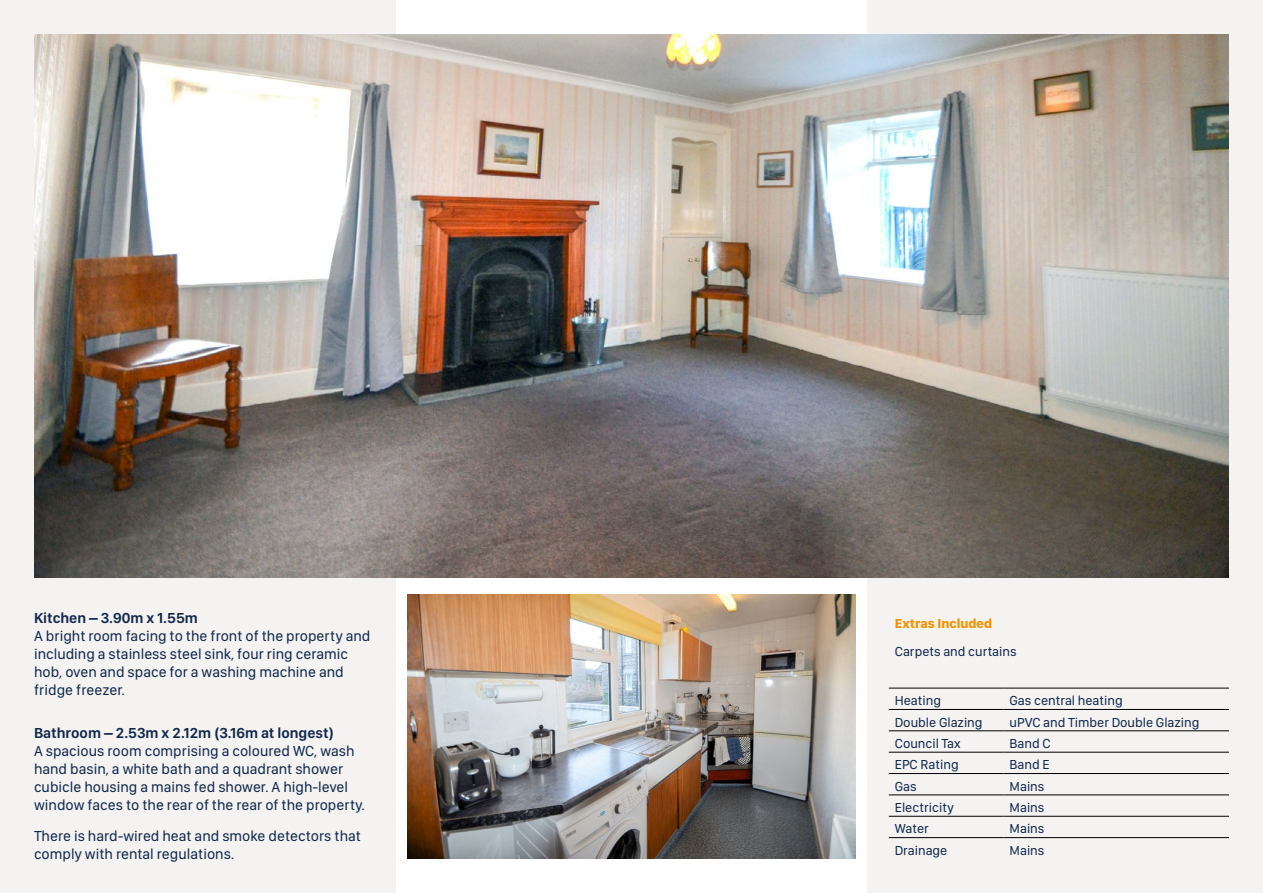
<style>
.page{position:relative;width:1263px;height:893px;background:#fff}
.page>*{position:absolute;margin:0;border:0;box-sizing:border-box;transform-origin:0 0}
.t1{font:15px/18px "SF Compact Display";color:#12284b}
.t2{font:600 15px "SF Compact Display";color:#12284b}
.t3{font:13.5px "SF Compact Display";color:#12284b}
.t4{font:700 13.5px "SF Compact Display";color:#f39200}
</style>
<div class="page">
<div style="left:0;top:0;width:395px;height:893px;background:#f5f3f2"></div>
<div style="left:867px;top:0;width:396px;height:893px;background:#f5f3f2"></div>
<hr style="left:889px;top:688px;width:114px;height:1px;background:#000">
<hr style="left:1003px;top:688px;width:226px;height:1px;background:#000">
<hr style="left:889px;top:709px;width:114px;height:1px;background:#000">
<hr style="left:1003px;top:709px;width:226px;height:1px;background:#000">
<hr style="left:889px;top:730px;width:114px;height:1px;background:#000">
<hr style="left:1003px;top:730px;width:226px;height:1px;background:#000">
<hr style="left:889px;top:752px;width:114px;height:1px;background:#000">
<hr style="left:1003px;top:752px;width:226px;height:1px;background:#000">
<hr style="left:889px;top:773px;width:114px;height:1px;background:#000">
<hr style="left:1003px;top:773px;width:226px;height:1px;background:#000">
<hr style="left:889px;top:795px;width:114px;height:1px;background:#000">
<hr style="left:1003px;top:795px;width:226px;height:1px;background:#000">
<hr style="left:889px;top:816px;width:114px;height:1px;background:#000">
<hr style="left:1003px;top:816px;width:226px;height:1px;background:#000">
<hr style="left:889px;top:837px;width:114px;height:1px;background:#000">
<hr style="left:1003px;top:837px;width:226px;height:1px;background:#000">
<img style="left:34px;top:34px;width:1195px;height:544px">
<img style="left:407px;top:595px;width:448px;height:263px">
<p class="t2" style="left:34px;top:605px;width:165px">Kitchen – 3.90m x 1.55m</p>
<p class="t1" style="left:34px;top:626px;width:338px">A bright room facing to the front of the property and including a stainless steel sink, four ring ceramic hob, oven and space for a washing machine and fridge freezer.</p>
<p class="t2" style="left:34px;top:721px;width:302px">Bathroom – 2.53m x 2.12m (3.16m at longest)</p>
<p class="t1" style="left:34px;top:742px;width:333px">A spacious room comprising a coloured WC, wash hand basin, a white bath and a quadrant shower cubicle housing a mains fed shower. A high-level window faces to the rear of the rear of the property.</p>
<p class="t1" style="left:34px;top:827px;width:328px">There is hard-wired heat and smoke detectors that comply with rental regulations.</p>
<p class="t4" style="left:895px;top:612px;width:99px">Extras Included</p>
<p class="t3" style="left:895px;top:641px;width:123px">Carpets and curtains</p>
<p class="t3" style="left:895px;top:690px;width:48px">Heating</p>
<p class="t3" style="left:1009px;top:690px;width:115px">Gas central heating</p>
<p class="t3" style="left:895px;top:711px;width:89px">Double Glazing</p>
<p class="t3" style="left:1009px;top:711px;width:191px">uPVC and Timber Double Glazing</p>
<p class="t3" style="left:895px;top:733px;width:68px">Council Tax</p>
<p class="t3" style="left:1009px;top:733px;width:43px">Band C</p>
<p class="t3" style="left:895px;top:754px;width:65px">EPC Rating</p>
<p class="t3" style="left:1009px;top:754px;width:42px">Band E</p>
<p class="t3" style="left:895px;top:775px;width:23px">Gas</p>
<p class="t3" style="left:1009px;top:775px;width:36px">Mains</p>
<p class="t3" style="left:895px;top:797px;width:60px">Electricity</p>
<p class="t3" style="left:1009px;top:797px;width:36px">Mains</p>
<p class="t3" style="left:895px;top:818px;width:35px">Water</p>
<p class="t3" style="left:1009px;top:818px;width:36px">Mains</p>
<p class="t3" style="left:895px;top:839px;width:54px">Drainage</p>
<p class="t3" style="left:1009px;top:839px;width:36px">Mains</p>
</div>
